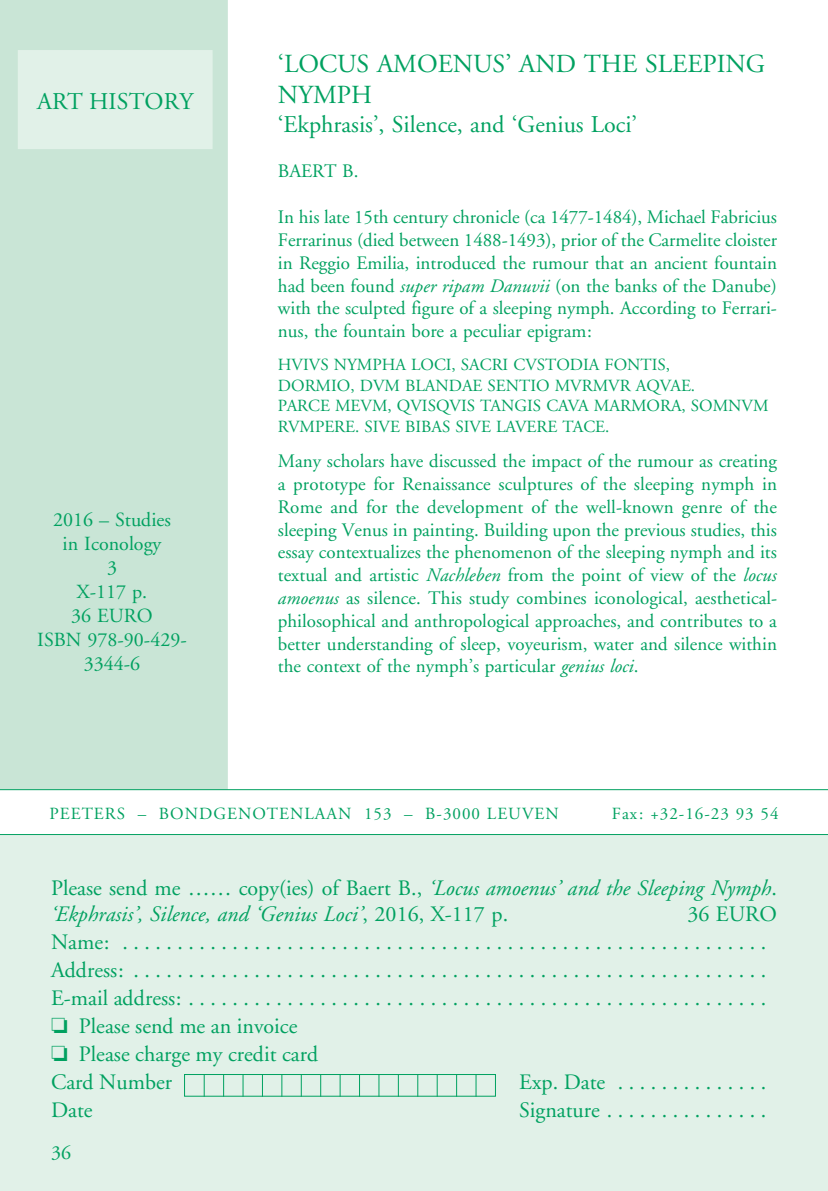
<style>
.page{position:relative;width:828px;height:1191px;background:#fff}
.page>*{position:absolute;margin:0;border:0;box-sizing:border-box;transform-origin:0 0}
.t1{font:26px/31.2px "Basis Garamond";color:#00a160}
.t2{font:24px "Basis Garamond";color:#00a160}
.t3{font:22px/28px "Basis Garamond";color:#00a160}
.t4{font:italic 22px/26.4px "Basis Garamond";color:#00a160}
.t5{font:20px/24px "Basis Garamond";color:#00a160;text-align:center}
.t6{font:19px/22.8px "Basis Garamond";color:#00a160;text-align:justify}
.t7{font:17px/20.4px "Basis Garamond";color:#00a160}
.t8{font:17px "Basis Garamond";letter-spacing:.06em;color:#00a160}
.s1{font-style:italic}
.s2{font-style:normal}
</style>
<div class="page">
<div style="left:0;top:835px;width:828px;height:356px;background:#e1f1e8"></div>
<div style="left:0;top:0;width:228px;height:789px;background:#c9e5d6"></div>
<hr style="left:0;top:834px;width:828px;height:1px;background:#00a160">
<hr style="left:0;top:789px;width:828px;height:1px;background:#00a160">
<div style="left:184px;top:1074px;width:312px;height:22px;border:1px solid #00a160"></div>
<svg style="left:204px;top:1074px;width:1px;height:22px"></svg>
<svg style="left:223px;top:1074px;width:1px;height:22px"></svg>
<svg style="left:243px;top:1074px;width:1px;height:22px"></svg>
<svg style="left:262px;top:1074px;width:1px;height:22px"></svg>
<svg style="left:281px;top:1074px;width:1px;height:22px"></svg>
<svg style="left:301px;top:1074px;width:1px;height:22px"></svg>
<svg style="left:320px;top:1074px;width:1px;height:22px"></svg>
<svg style="left:340px;top:1074px;width:1px;height:22px"></svg>
<svg style="left:359px;top:1074px;width:1px;height:22px"></svg>
<svg style="left:378px;top:1074px;width:1px;height:22px"></svg>
<svg style="left:398px;top:1074px;width:1px;height:22px"></svg>
<svg style="left:417px;top:1074px;width:1px;height:22px"></svg>
<svg style="left:437px;top:1074px;width:1px;height:22px"></svg>
<svg style="left:456px;top:1074px;width:1px;height:22px"></svg>
<svg style="left:476px;top:1074px;width:1px;height:22px"></svg>
<div style="left:19px;top:51px;width:193px;height:97px;background:#e1f1e8"></div>
<div style="left:18px;top:50px;width:195px;height:99px;border:2px solid #e1f1e8"></div>
<p class="t2" style="left:37px;top:91px;width:158px">ART HISTORY</p>
<p class="t5" style="left:37px;top:510px;width:151px">2016 – Studies<br>in Iconology<br>3<br>X-117 p.<br>36 EURO<br>ISBN 978-90-429-<br>3344-6</p>
<h1 class="t1" style="left:278px;top:50px;width:489px">‘LOCUS AMOENUS’ AND THE SLEEPING<br>NYMPH</h1>
<p class="t2" style="left:278px;top:115px;width:361px">‘Ekphrasis’, Silence, and ‘Genius Loci’</p>
<p class="t6" style="left:278px;top:162px;width:82px">BAERT B.</p>
<p class="t6" style="left:278px;top:207px;width:501px">In his late 15th century chronicle (ca 1477-1484), Michael Fabricius Ferrarinus (died between 1488-1493), prior of the Carmelite cloister in Reggio Emilia, introduced the rumour that an ancient fountain had been found <span class="s1">super ripam Danuvii</span> (on the banks of the Danube) with the sculpted figure of a sleeping nymph. According to Ferrari&shy;nus, the fountain bore a peculiar epigram:</p>
<p class="t7" style="left:278px;top:356px;width:492px">HVIVS NYMPHA LOCI, SACRI CVSTODIA FONTIS,<br>DORMIO, DVM BLANDAE SENTIO MVRMVR AQVAE.<br>PARCE MEVM, QVISQVIS TANGIS CAVA MARMORA, SOMNVM RVMPERE. SIVE BIBAS SIVE LAVERE TACE.</p>
<p class="t6" style="left:278px;top:451px;width:501px">Many scholars have discussed the impact of the rumour as creating a prototype for Renaissance sculptures of the sleeping nymph in Rome and for the development of the well-known genre of the sleeping Venus in painting. Building upon the previous studies, this essay contextualizes the phenomenon of the sleeping nymph and its textual and artistic <span class="s1">Nachleben</span> from the point of view of the <span class="s1">locus amoenus</span> as silence. This study combines iconological, aesthetical&shy;philosophical and anthropological approaches, and contributes to a better understanding of sleep, voyeurism, water and silence within the context of the nymph’s particular <span class="s1">genius loci</span>.</p>
<p class="t8" style="left:49px;top:806px;width:511px">PEETERS – BONDGENOTENLAAN 153 – B-3000 LEUVEN</p>
<p class="t8" style="left:612px;top:806px;width:168px">Fax: +32-16-23 93 54</p>
<p class="t4" style="left:51px;top:876px;width:727px"><span class="s2">Please send me …… copy(ies) of Baert B.,</span> ‘Locus amoenus’ and the Sleeping Nymph<span class="s2">. </span>‘Ekphrasis’, Silence, and ‘Genius Loci’<span class="s2">, 2016, X-117 p.</span></p>
<p class="t3" style="left:51px;top:902px;width:727px;text-indent:636px">36 EURO Name: ...........................................................<br>Address: ..........................................................<br>E-mail address: .....................................................</p>
<p class="t3" style="left:51px;top:1014px;width:248px">□ Please send me an invoice</p>
<p class="t3" style="left:51px;top:1042px;width:269px">□ Please charge my credit card<br>Card Number</p>
<p class="t3" style="left:519px;top:1070px;width:248px">Exp. Date ..............</p>
<p class="t3" style="left:51px;top:1098px;width:43px">Date</p>
<p class="t3" style="left:519px;top:1098px;width:248px">Signature ...............</p>
<p class="t5" style="left:51px;top:1142px;width:22px">36</p>
</div>
